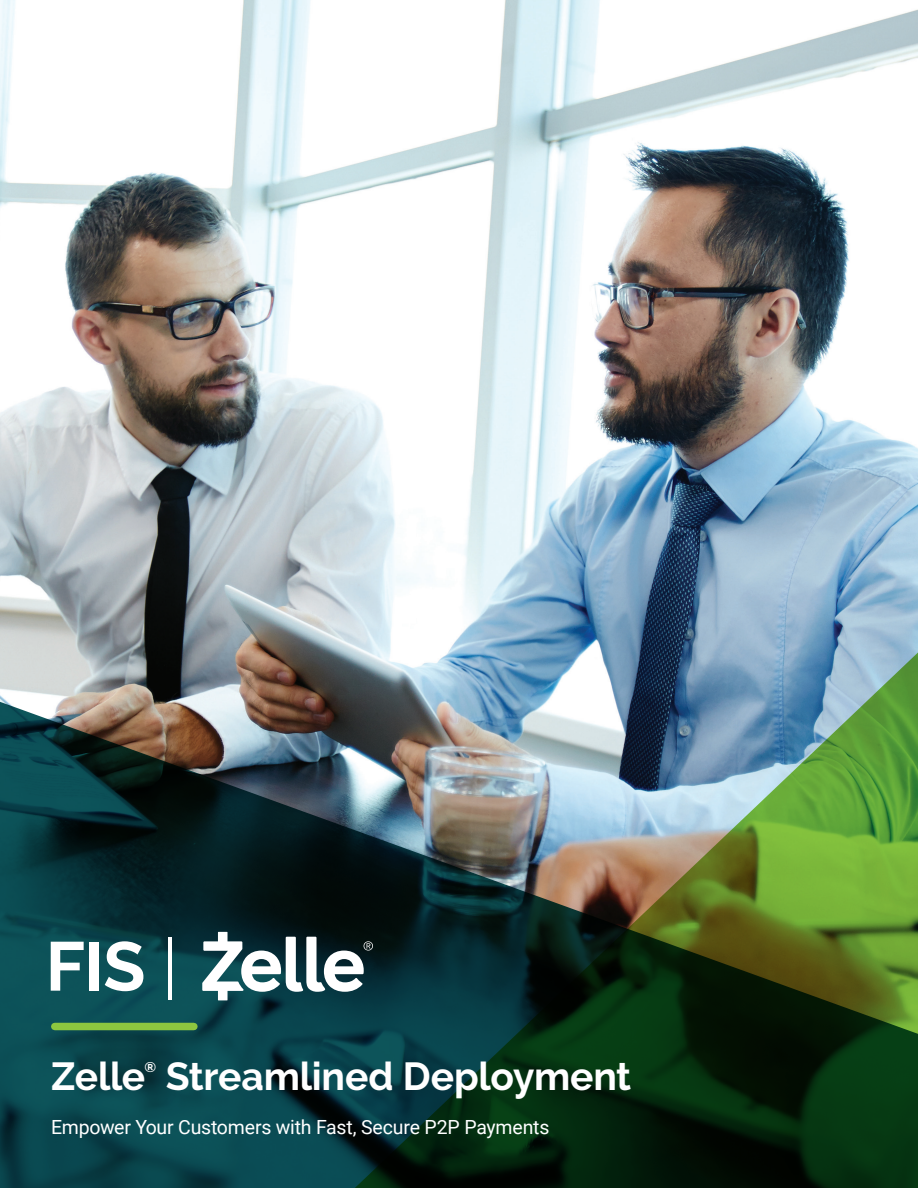
<style>
.page{position:relative;width:918px;height:1188px;background:#fff}
.page>*{position:absolute;margin:0;border:0;box-sizing:border-box;transform-origin:0 0}
.PULL_QUOTE_BODY{font:700 69px "Raleway";color:#fff}
.PULL_QUOTE_BODY-2{font:700 39px "Raleway";letter-spacing:-.005em;color:#fff}
.PULL_QUOTE_BODY-3{font:19.5px "Roboto";letter-spacing:-.01em;color:#fff}
.PULL_QUOTE_BODY-4{font:700 13.95px "Raleway";color:#fff}
.s1{font-weight:300}
</style>
<div class="page">
<img style="left:0;top:0;width:918px;height:694px">
<div style="left:99px;top:51px;width:9px;height:8px;background:#fff;border-radius:50%"></div>
<div style="left:86px;top:51px;width:8px;height:8px;background:#fff;border-radius:50%"></div>
<div style="left:72px;top:51px;width:9px;height:8px;background:#fff;border-radius:50%"></div>
<div style="left:59px;top:51px;width:8px;height:8px;background:#fff;border-radius:50%"></div>
<div style="left:114px;top:67px;width:6px;height:40px;background:#fff;border-radius:3px"></div>
<div style="left:113px;top:51px;width:8px;height:8px;background:#fff;border-radius:50%"></div>
<svg style="left:49px;top:67px;width:54px;height:40px"></svg>
<svg style="left:133px;top:67px;width:52px;height:40px"></svg>
<svg style="left:333px;top:632px;width:585px;height:62px;background:#83a4ba"></svg>
<img style="left:0;top:694px;width:918px;height:494px">
<div style="left:55px;top:1023px;width:139px;height:7px;background:#8dc63f"></div>
<svg style="left:202px;top:932px;width:171px;height:68px"></svg>
<p class="PULL_QUOTE_BODY" style="left:46px;top:927px;width:133px">FIS <span class="s1">|</span></p>
<p class="PULL_QUOTE_BODY-2" style="left:51px;top:1054px;width:96px">Zelle</p>
<p class="PULL_QUOTE_BODY-4" style="left:145px;top:1059px;width:13px">®</p>
<p class="PULL_QUOTE_BODY-2" style="left:166px;top:1054px;width:467px">Streamlined Deployment</p>
<p class="PULL_QUOTE_BODY-3" style="left:51px;top:1113px;width:500px">Empower Your Customers with Fast, Secure P2P Payments</p>
</div>
